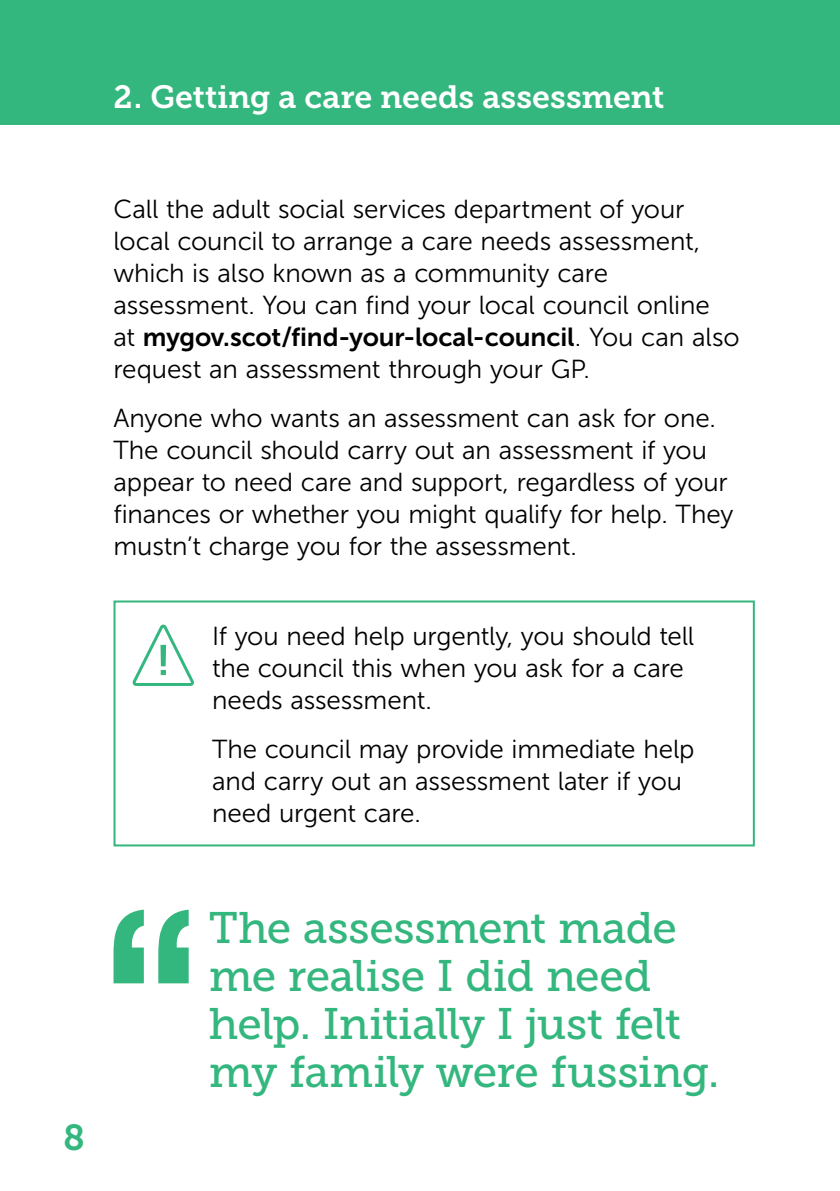
<style>
.page{position:relative;width:840px;height:1191px;background:#fff}
.page>*{position:absolute;margin:0;border:0;box-sizing:border-box;transform-origin:0 0}
.Quote_22_24{font:44px/48px "Museo Slab 500";letter-spacing:-.015em;color:#34b77e}
.t1{font:36px "Museo Slab 700";color:#34b77e}
.t2{font:32px "Museo Slab 700";letter-spacing:-.005em;color:#fff}
.Body{font:26px/32px "Museo Sans 300";letter-spacing:-.005em;color:#000}
.s1{font-family:"Museo Sans 700"}
.s2{color:#fff}
</style>
<div class="page">
<div style="left:0;top:0;width:839px;height:125px;background:#34b77e"></div>
<svg style="left:132px;top:624px;width:62px;height:62px"></svg>
<svg style="left:113px;top:909px;width:75px;height:74px"></svg>
<div style="left:113px;top:600px;width:641px;height:246px;border:2px solid #34b77e"></div>
<p class="t2" style="left:113px;top:79px;width:552px">2. Getting a care needs assessment</p>
<p class="Body" style="left:113px;top:193px;width:627px">Call the adult social services department of your local council to arrange a care needs assessment, which is also known as a community care assessment. You can find your local council online<br>at <span class="s1">mygov.scot/find-your-local-council</span>. You can also request an assessment through your GP.</p>
<p class="Body" style="left:113px;top:402px;width:621px">Anyone who wants an assessment can ask for one.<br>The council should carry out an assessment if you appear to need care and support, regardless of your finances or whether you might qualify for help. They mustn’t charge you for the assessment.</p>
<p class="Body" style="left:212px;top:620px;width:483px">If you need help urgently, you should tell the council this when you ask for a care needs assessment.</p>
<p class="Body" style="left:212px;top:733px;width:484px">The council may provide immediate help and carry out an assessment later if you need urgent care.</p>
<h2 class="t1" style="left:63px;top:1117px;width:23px">8</h2>
<p class="Quote_22_24" style="left:209px;top:903px;width:525px;text-indent:-18px"><span class="s2">“</span>The assessment made me realise I did need help. Initially I just felt my family were fussing.<span class="s2">”</span></p>
</div>
